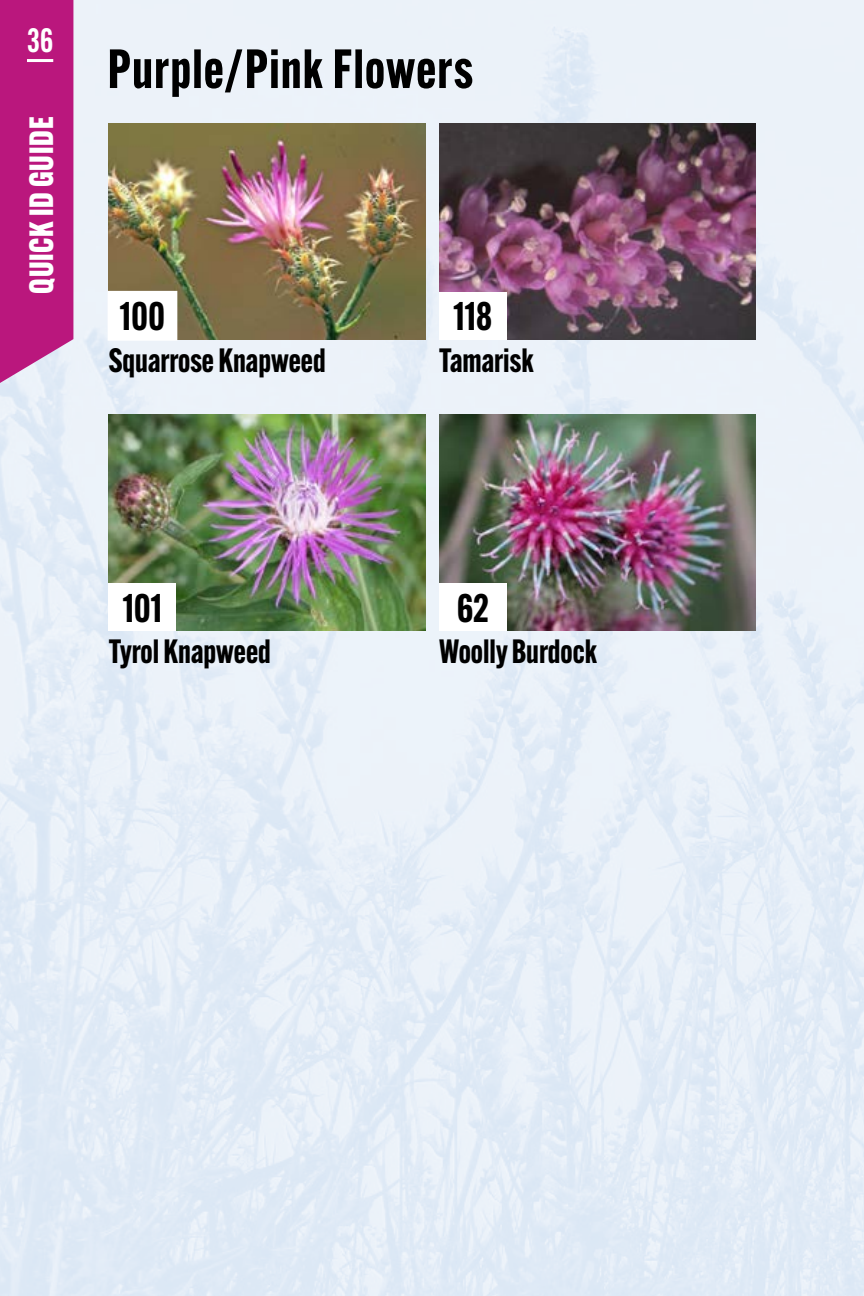
<style>
.page{position:relative;width:864px;height:1296px;background:#fff}
.page>*{position:absolute;margin:0;border:0;box-sizing:border-box;transform-origin:0 0}
.t1{font:700 54px "Alternate Gothic Cond ATF";letter-spacing:.02em;color:#000}
.t2{font:700 39px "Alternate Gothic Cond ATF";color:#000}
.t3{font:700 33px "Alternate Gothic Cond ATF";color:#000}
.t4{font:800 33px "Alternate Gothic Cond ATF";letter-spacing:.025em;color:#fff}
.t5{font:600 33px "Alternate Gothic Cond ATF";color:#fff}
</style>
<div class="page">
<img style="left:0;top:0;width:864px;height:1296px">
<svg style="left:0;top:0;width:73px;height:399px;background:#be2b88"></svg>
<img style="left:439px;top:124px;width:317px;height:216px">
<div style="left:439px;top:292px;width:68px;height:48px;background:#fff"></div>
<img style="left:109px;top:415px;width:316px;height:216px">
<div style="left:109px;top:583px;width:67px;height:48px;background:#fff"></div>
<img style="left:439px;top:415px;width:317px;height:216px">
<div style="left:439px;top:583px;width:68px;height:48px;background:#fff"></div>
<img style="left:109px;top:124px;width:316px;height:216px">
<div style="left:109px;top:292px;width:67px;height:48px;background:#fff"></div>
<hr style="left:27px;top:59px;width:26px;height:3px;background:#fff">
<p class="t5" style="left:27px;top:19px;width:28px">36</p>
<p class="t4" style="left:21px;top:294px;width:178px;rotate:-90deg">QUICK ID GUIDE</p>
<h1 class="t1" style="left:108px;top:35px;width:367px">Purple/Pink Flowers</h1>
<p class="t2" style="left:120px;top:292px;width:47px">100</p>
<p class="t3" style="left:109px;top:339px;width:219px">Squarrose Knapweed</p>
<p class="t2" style="left:454px;top:292px;width:40px">118</p>
<p class="t3" style="left:439px;top:339px;width:96px">Tamarisk</p>
<p class="t2" style="left:123px;top:583px;width:41px">101</p>
<p class="t3" style="left:109px;top:631px;width:164px">Tyrol Knapweed</p>
<p class="t2" style="left:457px;top:583px;width:34px">62</p>
<p class="t3" style="left:439px;top:631px;width:159px">Woolly Burdock</p>
</div>
